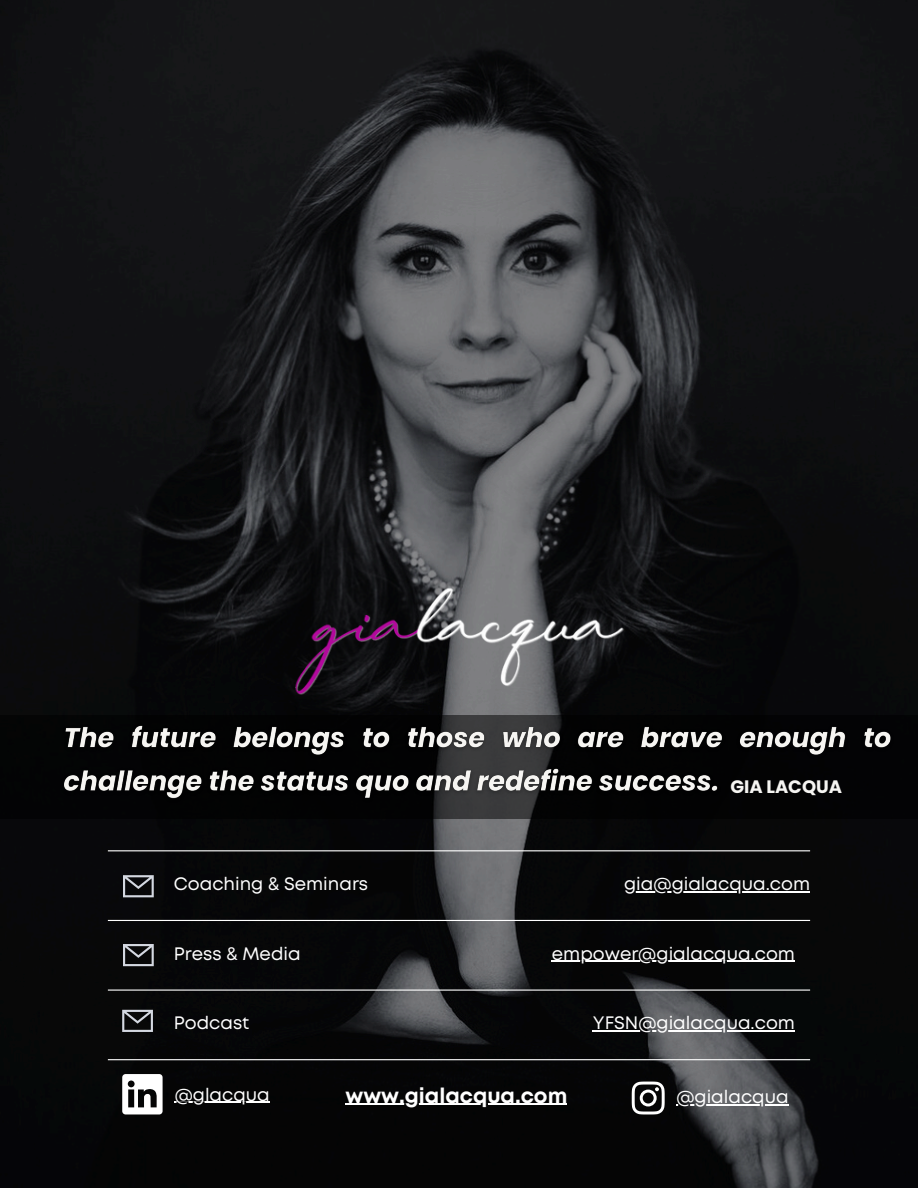
<style>
.page{position:relative;width:918px;height:1188px;background:#fff}
.page>*{position:absolute;margin:0;border:0;box-sizing:border-box;transform-origin:0 0}
.t1{font:700 21px "Mont";color:#fff}
.t2{font:18px "Mont";color:#fff}
.t3{font:700 18px "Poppins";color:#f6f5f2}
</style>
<div class="page">
<img style="left:0;top:0;width:918px;height:1188px">
<hr style="left:108px;top:850px;width:702px;height:1px;background:#fff">
<hr style="left:108px;top:920px;width:702px;height:1px;background:#fff">
<hr style="left:108px;top:990px;width:702px;height:1px;background:#fff">
<hr style="left:108px;top:1059px;width:702px;height:1px;background:#fff">
<svg style="left:123px;top:944px;width:30px;height:22px"></svg>
<hr style="left:345px;top:1104px;width:222px;height:1px;background:#fff">
<hr style="left:552px;top:961px;width:243px;height:1px;background:#fff">
<hr style="left:593px;top:1030px;width:202px;height:1px;background:#fff">
<div style="left:0;top:715px;width:918px;height:103px;background:#000"></div>
<img style="left:64px;top:725px;width:827px;height:74px">
<img style="left:270px;top:472px;width:378px;height:378px">
<svg style="left:632px;top:1082px;width:32px;height:32px"></svg>
<svg style="left:122px;top:1074px;width:41px;height:40px"></svg>
<hr style="left:175px;top:1102px;width:95px;height:1px;background:#fff">
<hr style="left:676px;top:1104px;width:113px;height:1px;background:#fff">
<hr style="left:624px;top:891px;width:186px;height:1px;background:#fff">
<svg style="left:122px;top:1010px;width:31px;height:22px"></svg>
<svg style="left:123px;top:875px;width:30px;height:22px"></svg>
<p class="t3" style="left:730px;top:774px;width:113px">GIA LACQUA</p>
<p class="t2" style="left:174px;top:877px;width:196px">Coaching &amp; Seminars</p>
<p class="t2" style="left:624px;top:877px;width:187px">gia@gialacqua.com</p>
<p class="t2" style="left:174px;top:947px;width:128px">Press &amp; Media</p>
<h3 class="t2" style="left:552px;top:947px;width:245px">empower@gialacqua.com</h3>
<p class="t2" style="left:174px;top:1016px;width:77px">Podcast</p>
<p class="t2" style="left:593px;top:1016px;width:204px">YFSN@gialacqua.com</p>
<p class="t1" style="left:345px;top:1087px;width:223px">www.gialacqua.com</p>
<p class="t2" style="left:175px;top:1088px;width:97px">@glacqua</p>
<p class="t2" style="left:676px;top:1090px;width:114px">@gialacqua</p>
</div>
